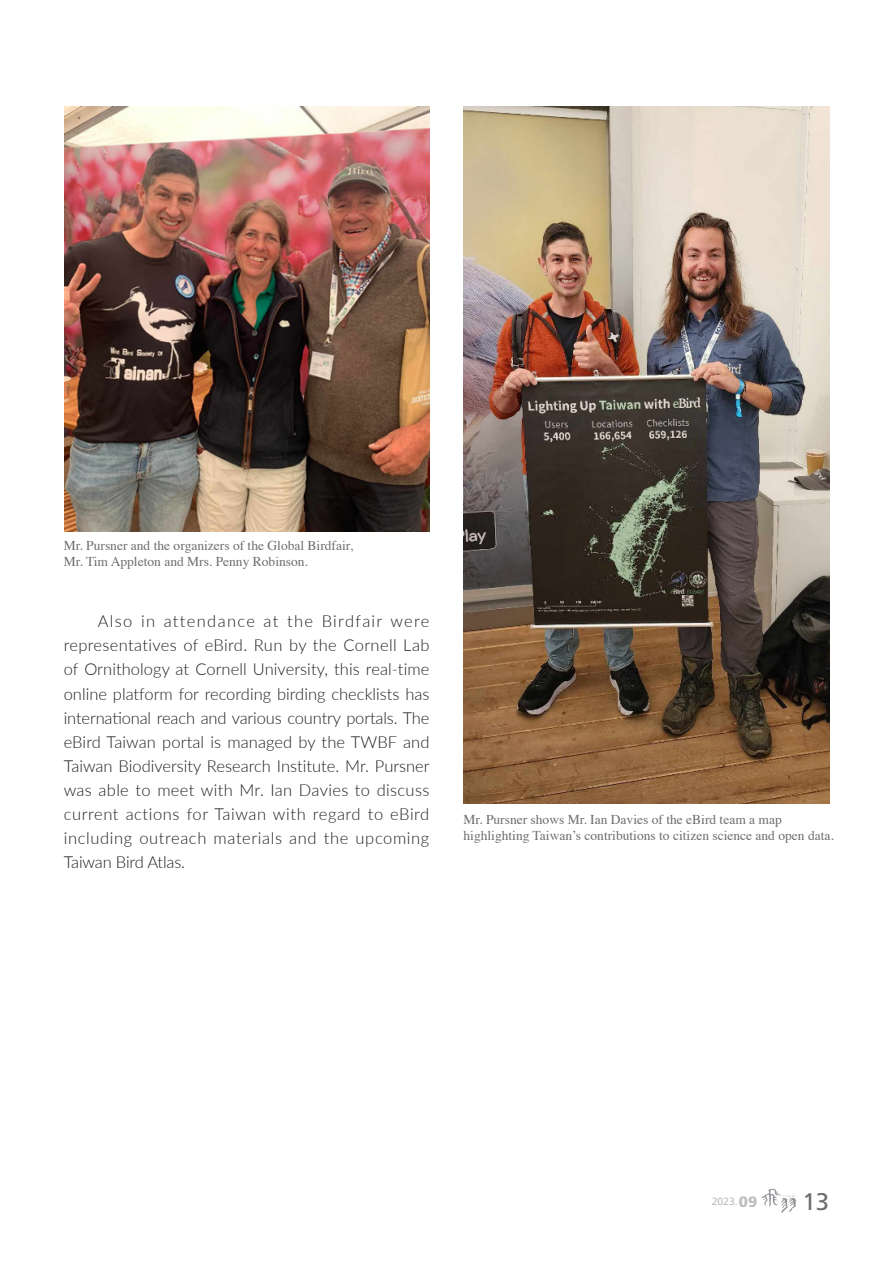
<style>
.page{position:relative;width:893px;height:1263px;background:#fff}
.page>*{position:absolute;margin:0;border:0;box-sizing:border-box;transform-origin:0 0}
.t1{font:24px "Frutiger";color:#6c6d70}
.t2{font:300 16.5px/24px "Lato";letter-spacing:.035em;color:#231f20;text-align:justify}
.t3{font:13.5px/16.2px "Times";color:#6c6d70}
.t4{font:10.5px "Frutiger";color:#bcbdc0}
.s1{font-weight:900;font-size:15px}
</style>
<div class="page">
<img style="left:64px;top:106px;width:365px;height:425px">
<img style="left:463px;top:106px;width:366px;height:698px">
<svg style="left:762px;top:1189px;width:34px;height:24px"></svg>
<p class="t3" style="left:64px;top:536px;width:291px">Mr. Pursner and the organizers of the Global Birdfair,<br>Mr. Tim Appleton and Mrs. Penny Robinson.</p>
<p class="t2" style="left:64px;top:609px;width:367px;text-indent:34px">Also in attendance at the Birdfair were representatives of eBird. Run by the Cornell Lab of Ornithology at Cornell University, this real-time online platform for recording birding checklists has international reach and various country portals. The eBird Taiwan portal is managed by the TWBF and Taiwan Biodiversity Research Institute. Mr. Pursner was able to meet with Mr. Ian Davies to discuss current actions for Taiwan with regard to eBird including outreach materials and the upcoming Taiwan Bird Atlas.</p>
<p class="t3" style="left:463px;top:810px;width:372px">Mr. Pursner shows Mr. Ian Davies of the eBird team a map highlighting Taiwan’s contributions to citizen science and open data.</p>
<p class="t4" style="left:711px;top:1195px;width:47px">2023.<span class="s1">09</span></p>
<h1 class="t1" style="left:802px;top:1188px;width:28px">13</h1>
</div>
